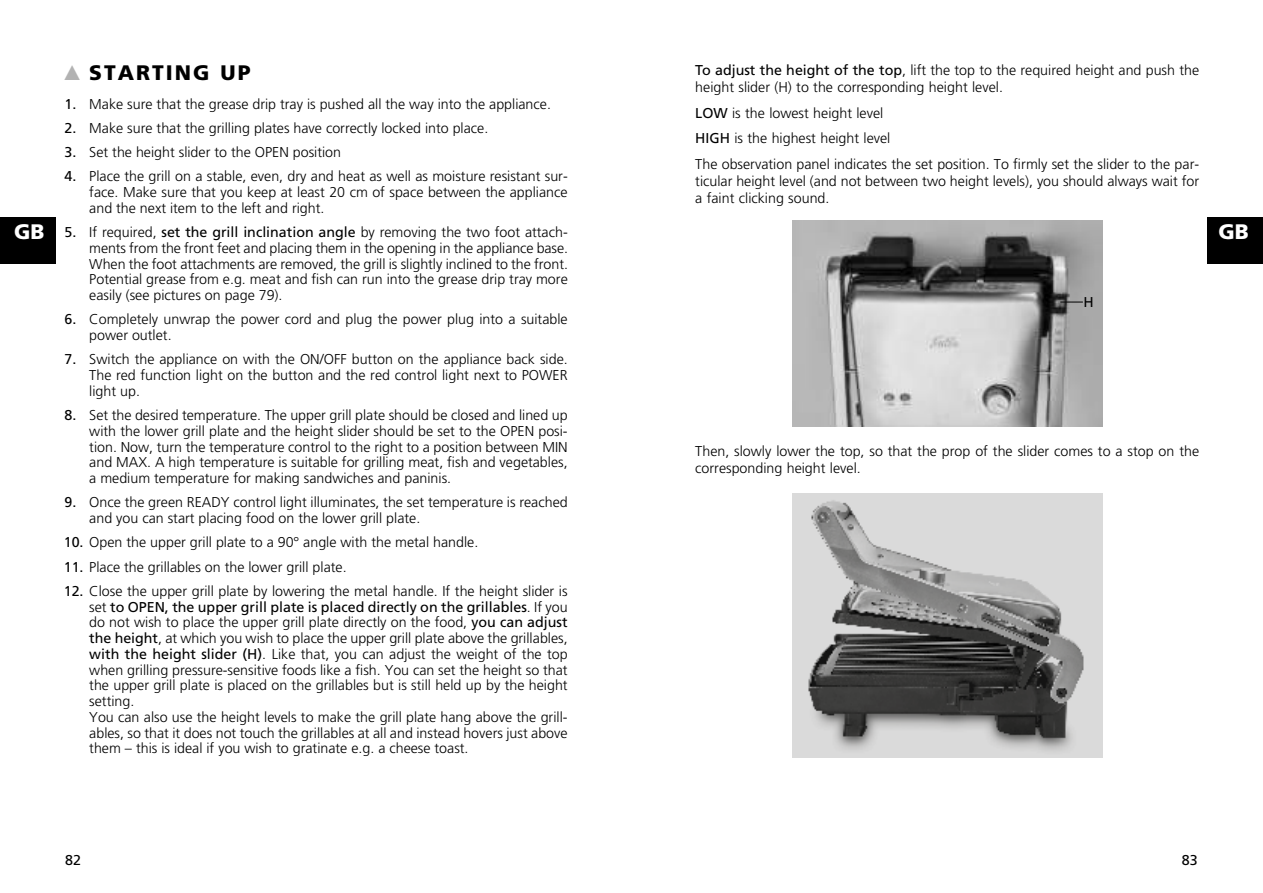
<style>
.page{position:relative;width:1263px;height:893px;background:#fff}
.page>*{position:absolute;margin:0;border:0;box-sizing:border-box;transform-origin:0 0}
.t1{font:900 21px "Frutiger";letter-spacing:.095em;color:#000}
.t2{font:900 21px "Frutiger";color:#fff}
.t3{font:300 14.25px/15.8px "Frutiger";color:#000}
.t4{font:14.25px "Frutiger";color:#000}
.s1{font-weight:400}
.s2{color:#b2b2b2}
</style>
<div class="page">
<div style="left:0;top:217px;width:55px;height:47px;background:#000"></div>
<div style="left:1208px;top:217px;width:55px;height:47px;background:#000"></div>
<img style="left:792px;top:221px;width:310px;height:205px">
<svg style="left:1060px;top:302px;width:23px;height:1px"></svg>
<img style="left:792px;top:493px;width:310px;height:264px">
<p class="t3" style="left:695px;top:62px;width:505px;line-height:17.1px"><span class="s1">To adjust the height of the top</span>, lift the top to the required height and push the height slider (H) to the corresponding height level.</p>
<p class="t3" style="left:695px;top:100px;width:505px;line-height:25.7px"><span class="s1">LOW</span> is the lowest height level<br><span class="s1">HIGH</span> is the highest height level<br>The observation panel indicates the set position. To firmly set the slider to the par-</p>
<p class="t3" style="left:695px;top:173px;width:505px;line-height:17.1px">ticular height level (and not between two height levels), you should always wait for a faint clicking sound.</p>
<h1 class="t1" style="left:64px;top:62px;width:188px"><span class="s2">▲</span> STARTING UP</h1>
<p class="t3" style="left:65px;top:96px;width:488px"><span class="s1">1.</span> Make sure that the grease drip tray is pushed all the way into the appliance.</p>
<p class="t3" style="left:65px;top:120px;width:425px"><span class="s1">2.</span> Make sure that the grilling plates have correctly locked into place.</p>
<p class="t3" style="left:65px;top:145px;width:278px"><span class="s1">3.</span> Set the height slider to the OPEN position</p>
<p class="t3" style="left:89px;top:169px;width:480px;text-align:justify;text-indent:-25px"><span class="s1">4.</span> Place the grill on a stable, even, dry and heat as well as moisture resistant sur&shy;face. Make sure that you keep at least 20 cm of space between the appliance and the next item to the left and right.</p>
<p class="t3" style="left:89px;top:225px;width:480px;text-align:justify;text-indent:-25px"><span class="s1">5.</span> If required, <span class="s1">set the grill inclination angle</span> by removing the two foot attach&shy;ments from the front feet and placing them in the opening in the appliance base.<br>When the foot attachments are removed, the grill is slightly inclined to the front.<br>Potential grease from e.g. meat and fish can run into the grease drip tray more easily (see pictures on page 79).</p>
<p class="t3" style="left:89px;top:312px;width:480px;text-indent:-25px"><span class="s1">6.</span> Completely unwrap the power cord and plug the power plug into a suitable power outlet.</p>
<p class="t3" style="left:89px;top:352px;width:480px;text-align:justify;text-indent:-25px"><span class="s1">7.</span> Switch the appliance on with the ON/OFF button on the appliance back side.<br>The red function light on the button and the red control light next to POWER light up.</p>
<p class="t3" style="left:89px;top:408px;width:480px;text-align:justify;text-indent:-25px"><span class="s1">8.</span> Set the desired temperature. The upper grill plate should be closed and lined up with the lower grill plate and the height slider should be set to the OPEN posi&shy;tion. Now, turn the temperature control to the right to a position between MIN and MAX. A high temperature is suitable for grilling meat, fish and vegetables, a medium temperature for making sandwiches and paninis.</p>
<p class="t3" style="left:89px;top:495px;width:480px;text-indent:-25px"><span class="s1">9.</span> Once the green READY control light illuminates, the set temperature is reached and you can start placing food on the lower grill plate.</p>
<p class="t3" style="left:64px;top:535px;width:416px"><span class="s1">10.</span> Open the upper grill plate to a 90° angle with the metal handle.</p>
<p class="t3" style="left:64px;top:559px;width:284px"><span class="s1">11.</span> Place the grillables on the lower grill plate.</p>
<p class="t3" style="left:89px;top:583px;width:480px;text-indent:-26px"><span class="s1">12.</span> Close the upper grill plate by lowering the metal handle. If the height slider is set <span class="s1">to OPEN, the upper grill plate is placed directly on the grillables</span>. If you do not wish to place the upper grill plate directly on the food, <span class="s1">you can adjust the height</span>, at which you wish to place the upper grill plate above the grill ables, <span class="s1">with the height slider (H)</span>. Like that, you can adjust the weight of the top when grilling pressure-sensitive foods like a fish. You can set the height so that the upper grill plate is placed on the grillables but is still held up by the height setting.<br>You can also use the height levels to make the grill plate hang above the grill&shy;ables, so that it does not touch the grillables at all and instead hovers just above them – this is ideal if you wish to gratinate e.g. a cheese toast.</p>
<h1 class="t2" style="left:14px;top:221px;width:32px">GB</h1>
<h1 class="t2" style="left:1218px;top:221px;width:32px">GB</h1>
<p class="t4" style="left:1083px;top:295px;width:12px">H</p>
<p class="t3" style="left:695px;top:442px;width:505px;line-height:17.1px">Then, slowly lower the top, so that the prop of the slider comes to a stop on the corresponding height level.</p>
<p class="t4" style="left:65px;top:853px;width:17px">82</p>
<p class="t4" style="left:1182px;top:853px;width:17px">83</p>
</div>
